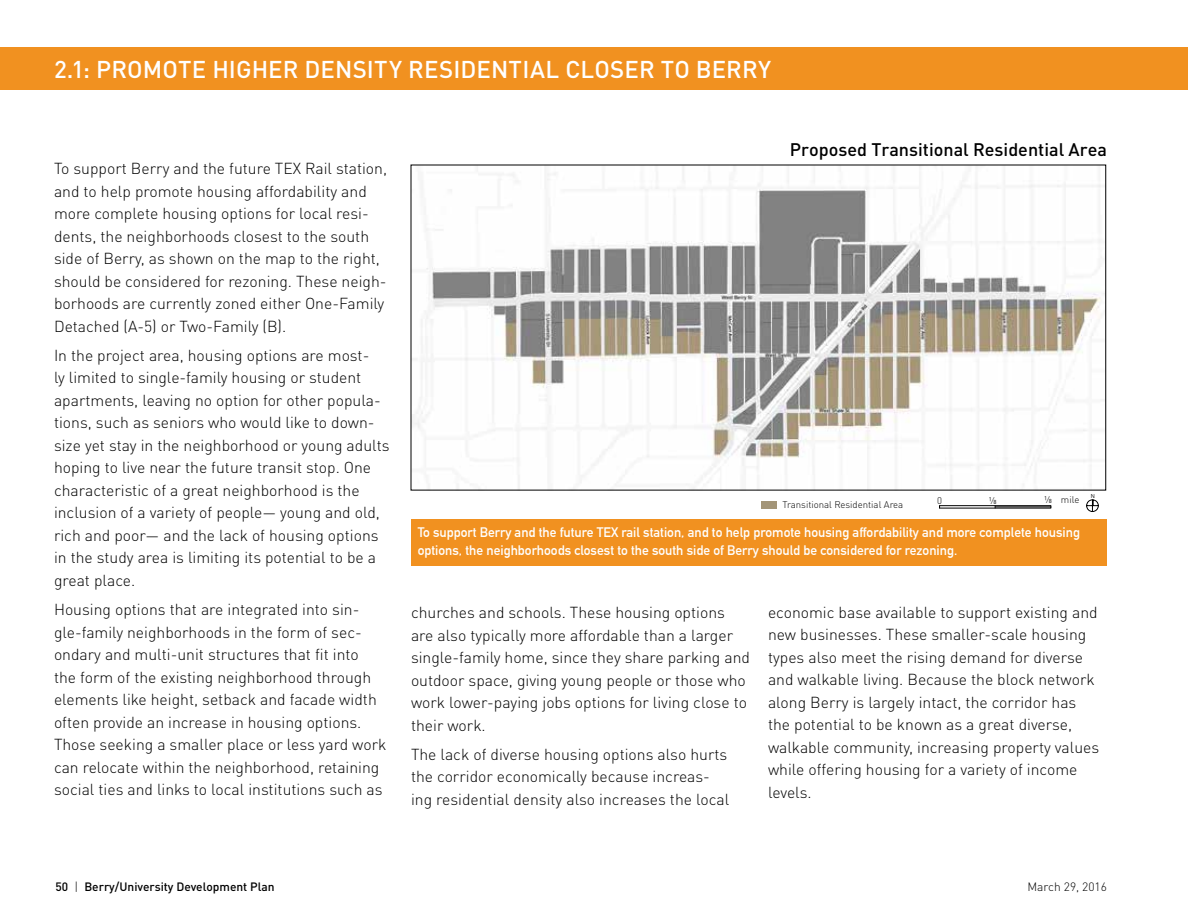
<style>
.page{position:relative;width:1188px;height:918px;background:#fff}
.page>*{position:absolute;margin:0;border:0;box-sizing:border-box;transform-origin:0 0}
.t1{font:500 24px "DIN Pro";letter-spacing:.005em;color:#fff}
.t2{font:500 18px "DIN Pro";color:#000}
.t3{font:300 15.75px/22.5px "DIN Pro";color:#000}
.t4{font:700 13.5px/18px "DIN Alternate";color:#fff}
.t5{font:500 12px "DIN Pro";color:#000}
.t6{font:300 12px "DIN Pro";color:#000}
.t7{font:300 9.6px "DIN Pro";color:#000}
.t8{font:5.55px "Open Sans";color:#000}
.s1{font-weight:300}
</style>
<div class="page">
<img style="left:413px;top:167px;width:691px;height:321px">
<div style="left:0;top:48px;width:1188px;height:42px;background:#f19120"></div>
<div style="left:411px;top:519px;width:696px;height:47px;background:#f19120"></div>
<div style="left:761px;top:501px;width:15px;height:7px;background:#a39578"></div>
<svg style="left:1086px;top:500px;width:13px;height:12px"></svg>
<hr style="left:995px;top:507px;width:56px;height:1px;background:#000">
<h1 class="t1" style="left:54px;top:50px;width:719px">2.1: PROMOTE HIGHER DENSITY RESIDENTIAL CLOSER TO BERRY</h1>
<p class="t2" style="left:790px;top:135px;width:319px">Proposed Transitional Residential Area</p>
<p class="t3" style="left:54px;top:156px;width:335px">To support Berry and the future TEX Rail station, and to help promote housing affordability and more complete housing options for local resi&shy;dents, the neighborhoods closest to the south side of Berry, as shown on the map to the right, should be considered for rezoning. These neigh&shy;borhoods are currently zoned either One-Family Detached (A-5) or Two-Family (B).</p>
<p class="t3" style="left:54px;top:343px;width:337px">In the project area, housing options are most-<br>ly limited to single-family housing or student apartments, leaving no option for other popula&shy;tions, such as seniors who would like to down&shy;size yet stay in the neighborhood or young adults hoping to live near the future transit stop. One characteristic of a great neighborhood is the inclusion of a variety of people— young and old, rich and poor— and the lack of housing options in the study area is limiting its potential to be a great place.</p>
<p class="t3" style="left:54px;top:597px;width:334px">Housing options that are integrated into sin&shy;gle-family neighborhoods in the form of sec&shy;ondary and multi-unit structures that fit into<br>the form of the existing neighborhood through elements like height, setback and facade width often provide an increase in housing options.<br>Those seeking a smaller place or less yard work can relocate within the neighborhood, retaining social ties and links to local institutions such as</p>
<p class="t3" style="left:411px;top:600px;width:341px">churches and schools. These housing options are also typically more affordable than a larger single-family home, since they share parking and outdoor space, giving young people or those who work lower-paying jobs options for living close to their work.</p>
<p class="t7" style="left:937px;top:493px;width:6px">0</p>
<p class="t7" style="left:989px;top:493px;width:9px">⅛</p>
<p class="t7" style="left:1044px;top:492px;width:37px">⅛ mile</p>
<p class="t8" style="left:1091px;top:493px;width:6px">N</p>
<p class="t7" style="left:782px;top:497px;width:122px">Transitional Residential Area</p>
<p class="t4" style="left:418px;top:522px;width:664px">To support Berry and the future TEX rail station, and to help promote housing affordability and more complete housing options, the neighborhoods closest to the south side of Berry should be considered for rezoning.</p>
<p class="t3" style="left:768px;top:600px;width:333px">economic base available to support existing and new businesses. These smaller-scale housing types also meet the rising demand for diverse and walkable living. Because the block network along Berry is largely intact, the corridor has the potential to be known as a great diverse, walkable community, increasing property values while offering housing for a variety of income levels.</p>
<p class="t3" style="left:411px;top:742px;width:320px">The lack of diverse housing options also hurts the corridor economically because increas&shy;ing residential density also increases the local</p>
<p class="t5" style="left:56px;top:877px;width:221px">50 <span class="s1">|</span> Berry/University Development Plan</p>
<p class="t6" style="left:1028px;top:878px;width:81px">March 29, 2016</p>
</div>
